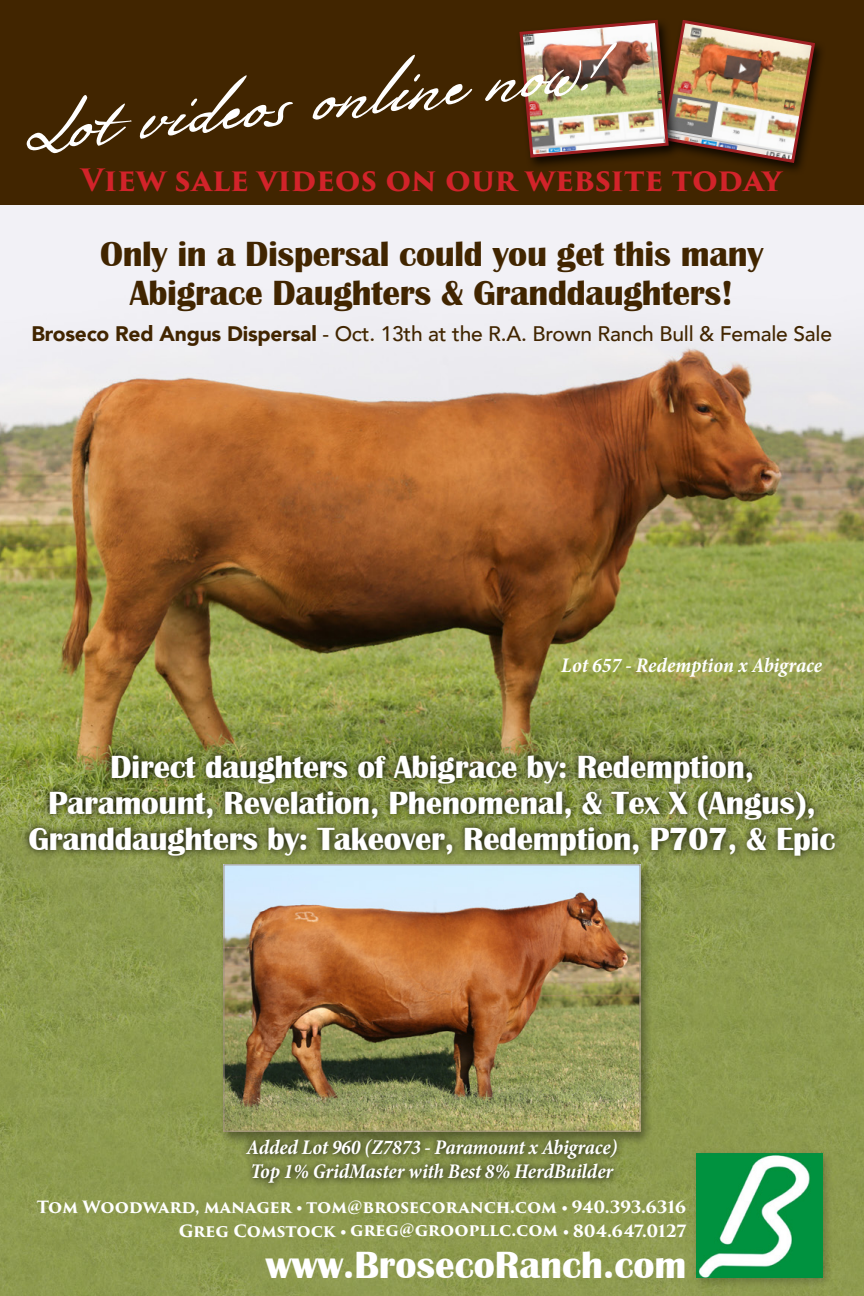
<style>
.page{position:relative;width:864px;height:1296px;background:#fff}
.page>*{position:absolute;margin:0;border:0;box-sizing:border-box;transform-origin:0 0}
.t1{font:72px "Bolivar";color:#fff}
.t2{font:700 39px "Britannic";color:#fff}
.t3{font:700 36px/39px "Britannic";letter-spacing:-.01em;color:#412500;text-align:center}
.t4{font:700 33px/36px "Britannic";letter-spacing:-.01em;color:#fff;text-align:center}
.t5{font:700 30px "Trajan Pro 3";letter-spacing:-.005em;color:#d2232a}
.t6{font:italic 700 condensed 21px/24px "Minion Pro";letter-spacing:-.01em;color:#fff}
.t7{font:500 21px "Avenir";letter-spacing:-.01em;color:#412500}
.t8{font:700 16.5px/24px "Trajan Pro 3";letter-spacing:-.01em;color:#fff;text-align:right}
.s1{font-weight:900}
.s2{font-family:"Minion Pro"}
</style>
<div class="page">
<img style="left:0;top:204px;width:864px;height:1092px">
<div style="left:691px;top:1148px;width:143px;height:141px;background:#000;opacity:.25"></div>
<img style="left:697px;top:1153px;width:125px;height:125px">
<div style="left:219px;top:861px;width:434px;height:285px;background:#000;opacity:.4"></div>
<img style="left:226px;top:866px;width:412px;height:264px">
<div style="left:224px;top:864px;width:416px;height:268px;border:1px solid #a09280"></div>
<div style="left:239px;top:1131px;width:386px;height:61px;background:#000;opacity:.94"></div>
<div style="left:21px;top:748px;width:823px;height:115px;background:#000;opacity:.94"></div>
<div style="left:0;top:0;width:864px;height:204px;background:#412500"></div>
<div style="left:658px;top:17px;width:168px;height:159px;background:#000;opacity:.75"></div>
<div style="left:515px;top:17px;width:165px;height:154px;background:#412500"></div>
<img style="left:519px;top:18px;width:298px;height:147px">
<h1 class="t1" style="left:30px;top:81px;width:575px;rotate:-6deg">Lot videos online now!</h1>
<p class="t5" style="left:82px;top:158px;width:702px">View sale videos on our website today</p>
<p class="t3" style="left:100px;top:234px;width:665px">Only in a Dispersal could you get this many<br>Abigrace Daughters &amp; Granddaughters!</p>
<p class="t7" style="left:31px;top:315px;width:802px"><span class="s1">Broseco Red Angus Dispersal</span> - Oct. 13th at the R.A. Brown Ranch Bull &amp; Female Sale</p>
<p class="t6" style="left:561px;top:653px;width:262px">Lot 657 - Redemption x Abigrace</p>
<p class="t4" style="left:29px;top:749px;width:808px">Direct daughters of Abigrace by: Redemption,<br>Paramount, Revelation, Phenomenal, &amp; Tex X (Angus),<br>Granddaughters by: Takeover, Redemption, P707, &amp; Epic</p>
<p class="t6" style="left:247px;top:1135px;width:372px">Added Lot 960 (Z7873 - Paramount x Abigrace)<br>Top 1% GridMaster with Best 8% HerdBuilder</p>
<p class="t8" style="left:37px;top:1196px;width:651px">Tom Woodward, manager <span class="s2">•</span> tom@brosecoranch.com <span class="s2">•</span> 940.393.6316<br>Greg Comstock <span class="s2">•</span> greg@groopllc.com <span class="s2">•</span> 804.647.0127</p>
<p class="t2" style="left:266px;top:1243px;width:422px">www.BrosecoRanch.com</p>
</div>
